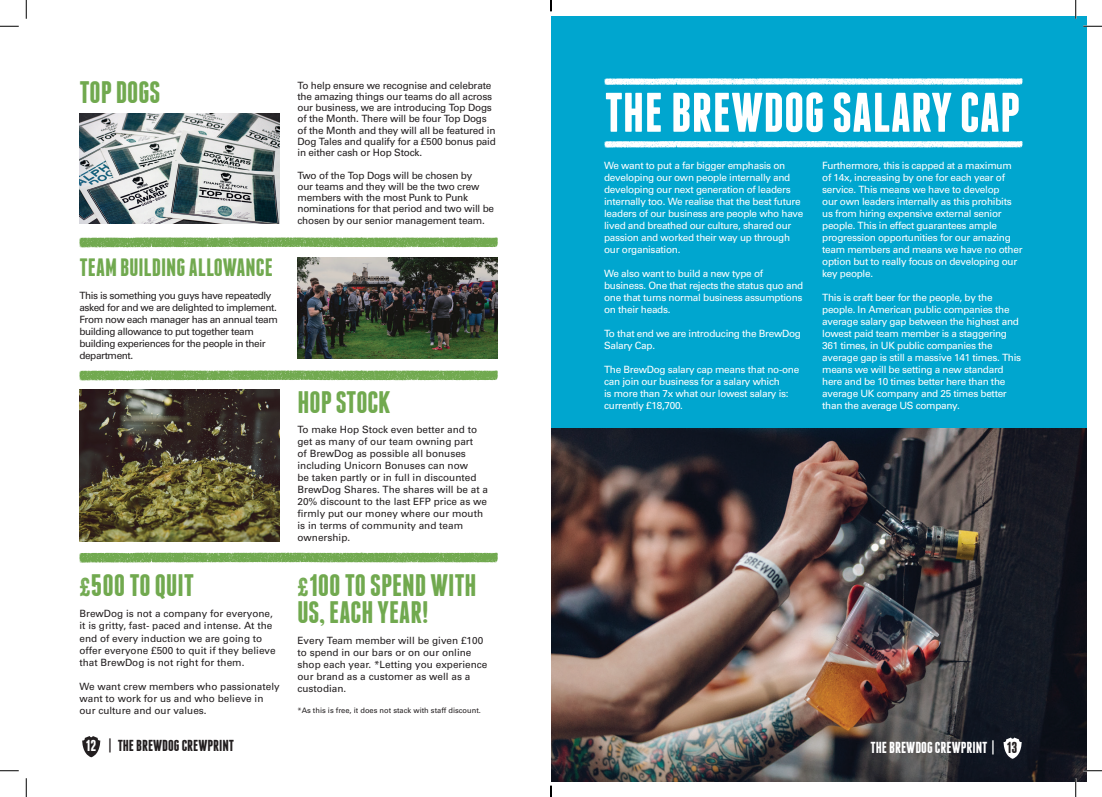
<style>
.page{position:relative;width:1102px;height:797px;background:#fff}
.page>*{position:absolute;margin:0;border:0;box-sizing:border-box;transform-origin:0 0}
.t1{font:700 55.62px "Franchise";letter-spacing:.005em;color:#fff}
.t2{font:700 31px/27.1px "Franchise";color:#71a94f}
.t3{font:700 25px "Franchise";color:#71a94f}
.t4{font:700 15.88px "Franchise";color:#231f20}
.t5{font:700 15.88px "Franchise";color:#fff}
.t6{font:10px/12px "Univers";letter-spacing:-.03em;color:#fff}
.t7{font:10px/12px "Univers";color:#231f20}
.t8{font:10px/11.2px "Univers";letter-spacing:-.02em;color:#231f20}
.t9{font:10px/12px "Univers";letter-spacing:-.04em;color:#231f20}
.t10{font:7.5px "Univers";color:#231f20}
.s1{font-family:"Veneer";font-weight:400;font-size:25px}
.s2{color:#fff}
.s3{color:#231f20}
</style>
<div class="page">
<svg style="left:79px;top:237px;width:419px;height:11px;background:#8ab86e"></svg>
<svg style="left:79px;top:552px;width:419px;height:11px;background:#8ab86e"></svg>
<svg style="left:79px;top:370px;width:419px;height:11px;background:#8ab86e"></svg>
<img style="left:79px;top:113px;width:201px;height:111px">
<img style="left:297px;top:257px;width:201px;height:102px">
<div style="left:551px;top:16px;width:535px;height:764px;background:#00a6cf"></div>
<svg style="left:604px;top:141px;width:419px;height:7px;background:#d5f0f6"></svg>
<img style="left:551px;top:428px;width:535px;height:353px">
<svg style="left:604px;top:78px;width:419px;height:7px;background:#d5f0f6"></svg>
<svg style="left:82px;top:736px;width:18px;height:21px"></svg>
<svg style="left:1003px;top:737px;width:18px;height:21px"></svg>
<img style="left:79px;top:389px;width:201px;height:152px">
<svg style="left:0;top:25px;width:19px;height:2px"></svg>
<svg style="left:1083px;top:25px;width:18px;height:2px"></svg>
<svg style="left:0;top:770px;width:19px;height:1px"></svg>
<svg style="left:1083px;top:770px;width:18px;height:1px"></svg>
<svg style="left:25px;top:0;width:2px;height:19px"></svg>
<svg style="left:25px;top:778px;width:2px;height:19px"></svg>
<svg style="left:1074px;top:0;width:2px;height:19px"></svg>
<svg style="left:1074px;top:778px;width:2px;height:19px"></svg>
<svg style="left:550px;top:785px;width:1px;height:12px"></svg>
<p class="t2" style="left:79px;top:78px;width:83px">TOP DOGS</p>
<p class="t3" style="left:79px;top:256px;width:195px">TEAM BUILDING ALLOWANCE</p>
<p class="t9" style="left:79px;top:289px;width:200px">This is something you guys have repeatedly asked for and we are delighted to implement.<br>From now each manager has an annual team building allowance to put together team building experiences for the people in their department.</p>
<p class="t2" style="left:79px;top:571px;width:116px"><span class="s1">£</span>500 TO QUIT</p>
<p class="t7" style="left:79px;top:608px;width:198px">BrewDog is not a company for everyone, it is gritty, fast- paced and intense. At the end of every induction we are going to offer everyone £500 to quit if they believe that BrewDog is not right for them.</p>
<p class="t7" style="left:79px;top:680px;width:202px">We want crew members who passionately want to work for us and who believe in our culture and our values.</p>
<p class="t8" style="left:297px;top:80px;width:200px">To help ensure we recognise and celebrate the amazing things our teams do all across our business, we are introducing Top Dogs of the Month. There will be four Top Dogs of the Month and they will all be featured in Dog Tales and qualify for a £500 bonus paid in either cash or Hop Stock.</p>
<p class="t8" style="left:297px;top:170px;width:198px">Two of the Top Dogs will be chosen by<br>our teams and they will be the two crew members with the most Punk to Punk nominations for that period and two will be chosen by our senior management team.</p>
<p class="t2" style="left:297px;top:388px;width:95px">HOP STOCK</p>
<p class="t7" style="left:297px;top:423px;width:192px">To make Hop Stock even better and to get as many of our team owning part<br>of BrewDog as possible all bonuses including Unicorn Bonuses can now<br>be taken partly or in full in discounted<br>BrewDog Shares. The shares will be at a<br>20% discount to the last EFP price as we firmly put our money where our mouth is in terms of community and team ownership.</p>
<p class="t2" style="left:297px;top:571px;width:180px"><span class="s1">£</span>100 TO SPEND WITH<br>US, EACH YEAR!</p>
<p class="t7" style="left:297px;top:634px;width:191px">Every Team member will be given £100 to spend in our bars or on our online shop each year. *Letting you experience our brand as a customer as well as a custodian.</p>
<p class="t10" style="left:297px;top:705px;width:185px">*As this is free, it does not stack with staff discount.</p>
<p class="t1" style="left:604px;top:86px;width:417px">THE BREWDOG SALARY CAP</p>
<p class="t6" style="left:604px;top:159px;width:201px">We want to put a far bigger emphasis on developing our own people internally and developing our next generation of leaders internally too. We realise that the best future leaders of our business are people who have lived and breathed our culture, shared our passion and worked their way up through our organisation.</p>
<p class="t6" style="left:604px;top:267px;width:201px">We also want to build a new type of business. One that rejects the status quo and one that turns normal business assumptions on their heads.</p>
<p class="t6" style="left:604px;top:327px;width:198px">To that end we are introducing the BrewDog<br>Salary Cap.</p>
<p class="t6" style="left:604px;top:363px;width:196px">The BrewDog salary cap means that no-one can join our business for a salary which<br>is more than 7x what our lowest salary is: currently £18,700.</p>
<p class="t6" style="left:822px;top:159px;width:202px">Furthermore, this is capped at a maximum of 14x, increasing by one for each year of service. This means we have to develop<br>our own leaders internally as this prohibits us from hiring expensive external senior people. This in effect guarantees ample progression opportunities for our amazing team members and means we have no other option but to really focus on developing our key people.</p>
<p class="t6" style="left:822px;top:291px;width:200px">This is craft beer for the people, by the people. In American public companies the average salary gap between the highest and lowest paid team member is a staggering 361 times, in UK public companies the average gap is still a massive 141 times. This means we will be setting a new standard here and be 10 times better here than the average UK company and 25 times better than the average US company.</p>
<p class="t4" style="left:86px;top:738px;width:150px"><span class="s2">12</span> | THE BREWDOG CREWPRINT</p>
<p class="t5" style="left:870px;top:740px;width:148px">THE BREWDOG CREWPRINT | <span class="s3">13</span></p>
</div>
